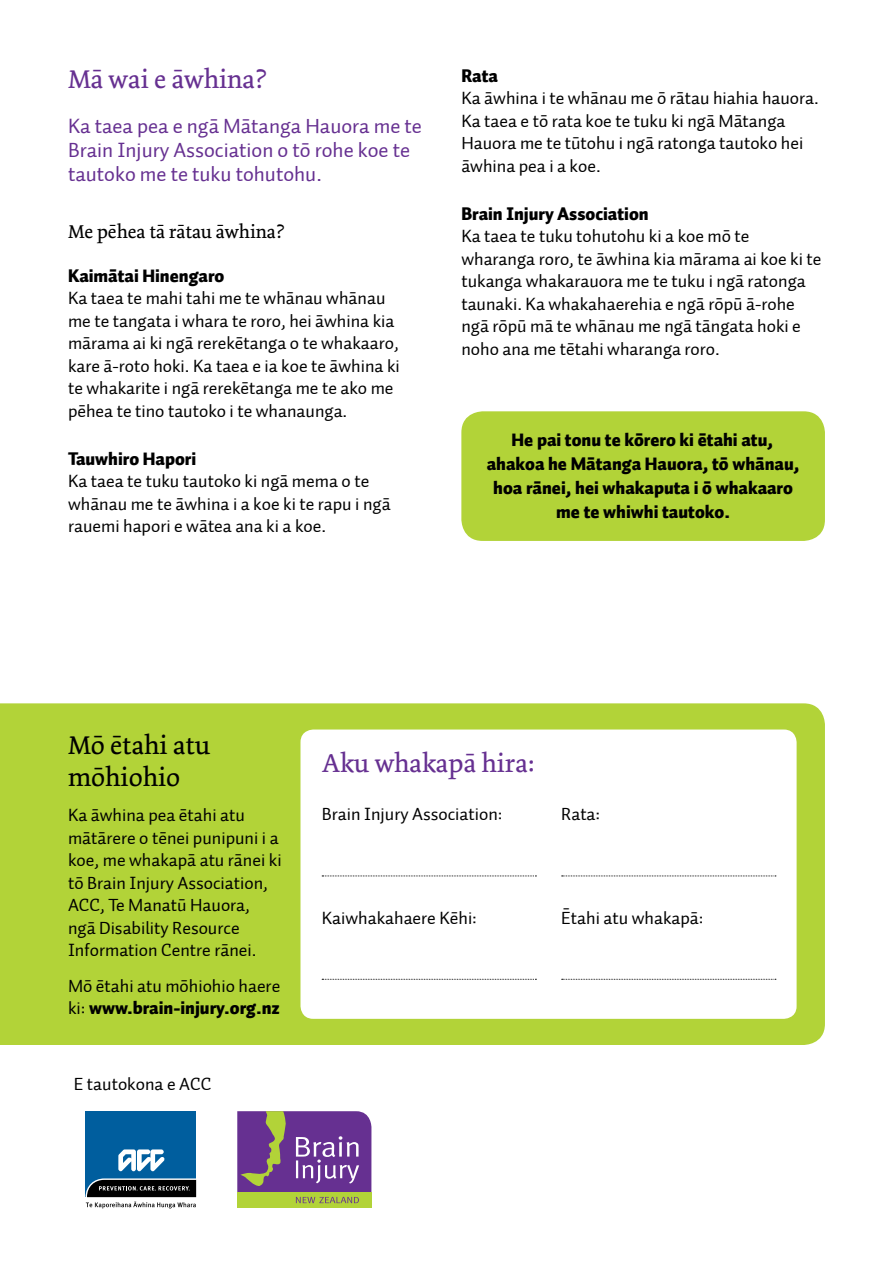
<style>
.page{position:relative;width:893px;height:1263px;background:#fff}
.page>*{position:absolute;margin:0;border:0;box-sizing:border-box;transform-origin:0 0}
.t1{font:27px "Dolly Pro";color:#663091}
.t2{font:27px/32.4px "Dolly Pro";color:#000}
.t3{font:21px/24px "Auto 1 Regular LF";color:#663091}
.t4{font:19.5px "Dolly Pro";color:#000}
.t5{font:18px/22.5px "Auto 1 Regular LF";color:#000}
.t6{font:18px/24px "Auto 1 Black LF";color:#000;text-align:center}
.s1{font-family:"Auto 1 Regular LF"}
</style>
<div class="page">
<div style="left:0;top:703px;width:825px;height:342px;background:#b2d338"></div>
<div style="left:237px;top:1192px;width:134px;height:16px;background:#b2d338"></div>
<svg style="left:237px;top:1111px;width:134px;height:92px"></svg>
<div style="left:86px;top:1111px;width:110px;height:86px;background:#005e9e"></div>
<svg style="left:118px;top:1149px;width:47px;height:22px"></svg>
<svg style="left:86px;top:1178px;width:110px;height:30px"></svg>
<div style="left:300px;top:729px;width:497px;height:290px;background:#fff;border-radius:13px"></div>
<svg style="left:322px;top:875px;width:214px;height:1px"></svg>
<svg style="left:322px;top:979px;width:214px;height:1px"></svg>
<svg style="left:562px;top:875px;width:214px;height:1px"></svg>
<svg style="left:562px;top:979px;width:214px;height:1px"></svg>
<div style="left:461px;top:411px;width:364px;height:130px;background:#b2d338;border-radius:21px"></div>
<h1 class="t1" style="left:68px;top:62px;width:200px">Mā wai e āwhina?</h1>
<p class="t3" style="left:68px;top:115px;width:355px">Ka taea pea e ngā Mātanga Hauora me te<br>Brain Injury Association o tō rohe koe te tautoko me te tuku tohutohu.</p>
<p class="t4" style="left:68px;top:219px;width:218px">Me pēhea tā rātau āwhina?</p>
<p class="t6" style="left:68px;top:264px;width:158px">Kaimātai Hinengaro</p>
<p class="t5" style="left:68px;top:287px;width:333px">Ka taea te mahi tahi me te whānau whānau me te tangata i whara te roro, hei āwhina kia mārama ai ki ngā rerekētanga o te whakaaro, kare ā-roto hoki. Ka taea e ia koe te āwhina ki te whakarite i ngā rerekētanga me te ako me pēhea te tino tautoko i te whanaunga.</p>
<p class="t6" style="left:68px;top:447px;width:130px">Tauwhiro Hapori</p>
<p class="t5" style="left:68px;top:470px;width:324px">Ka taea te tuku tautoko ki ngā mema o te whānau me te āwhina i a koe ki te rapu i ngā rauemi hapori e wātea ana ki a koe.</p>
<p class="t6" style="left:461px;top:64px;width:38px">Rata</p>
<p class="t5" style="left:461px;top:87px;width:359px">Ka āwhina i te whānau me ō rātau hiahia hauora.<br>Ka taea e tō rata koe te tuku ki ngā Mātanga Hauora me te tūtohu i ngā ratonga tautoko hei āwhina pea i a koe.</p>
<p class="t6" style="left:461px;top:202px;width:189px">Brain Injury Association</p>
<p class="t5" style="left:461px;top:225px;width:362px">Ka taea te tuku tohutohu ki a koe mō te wharanga roro, te āwhina kia mārama ai koe ki te tukanga whakarauora me te tuku i ngā ratonga taunaki. Ka whakahaerehia e ngā rōpū ā-rohe ngā rōpū mā te whānau me ngā tāngata hoki e noho ana me tētahi wharanga roro.</p>
<p class="t6" style="left:487px;top:429px;width:314px">He pai tonu te kōrero ki ētahi atu, ahakoa he Mātanga Hauora, tō whānau, hoa rānei, hei whakaputa i ō whakaaro me te whiwhi tautoko.</p>
<h1 class="t2" style="left:68px;top:729px;width:144px">Mō ētahi atu mōhiohio</h1>
<p class="t5" style="left:68px;top:804px;width:215px">Ka āwhina pea ētahi atu mātārere o tēnei punipuni i a koe, me whakapā atu rānei ki tō Brain Injury Association,<br>ACC, Te Manatū Hauora, ngā Disability Resource<br>Information Centre rānei.</p>
<p class="t5" style="left:68px;top:975px;width:214px">Mō ētahi atu mōhiohio haere</p>
<p class="t6" style="left:68px;top:997px;width:213px"><span class="s1">ki:</span> www.brain-injury.org.nz</p>
<p class="t5" style="left:74px;top:1073px;width:139px">E tautokona e ACC</p>
<h1 class="t1" style="left:322px;top:746px;width:215px">Aku whakapā hira:</h1>
<p class="t5" style="left:322px;top:803px;width:182px">Brain Injury Association:</p>
<p class="t5" style="left:561px;top:803px;width:41px">Rata:</p>
<p class="t5" style="left:322px;top:906px;width:157px">Kaiwhakahaere Kēhi:</p>
<p class="t5" style="left:561px;top:906px;width:144px">Ētahi atu whakapā:</p>
</div>
